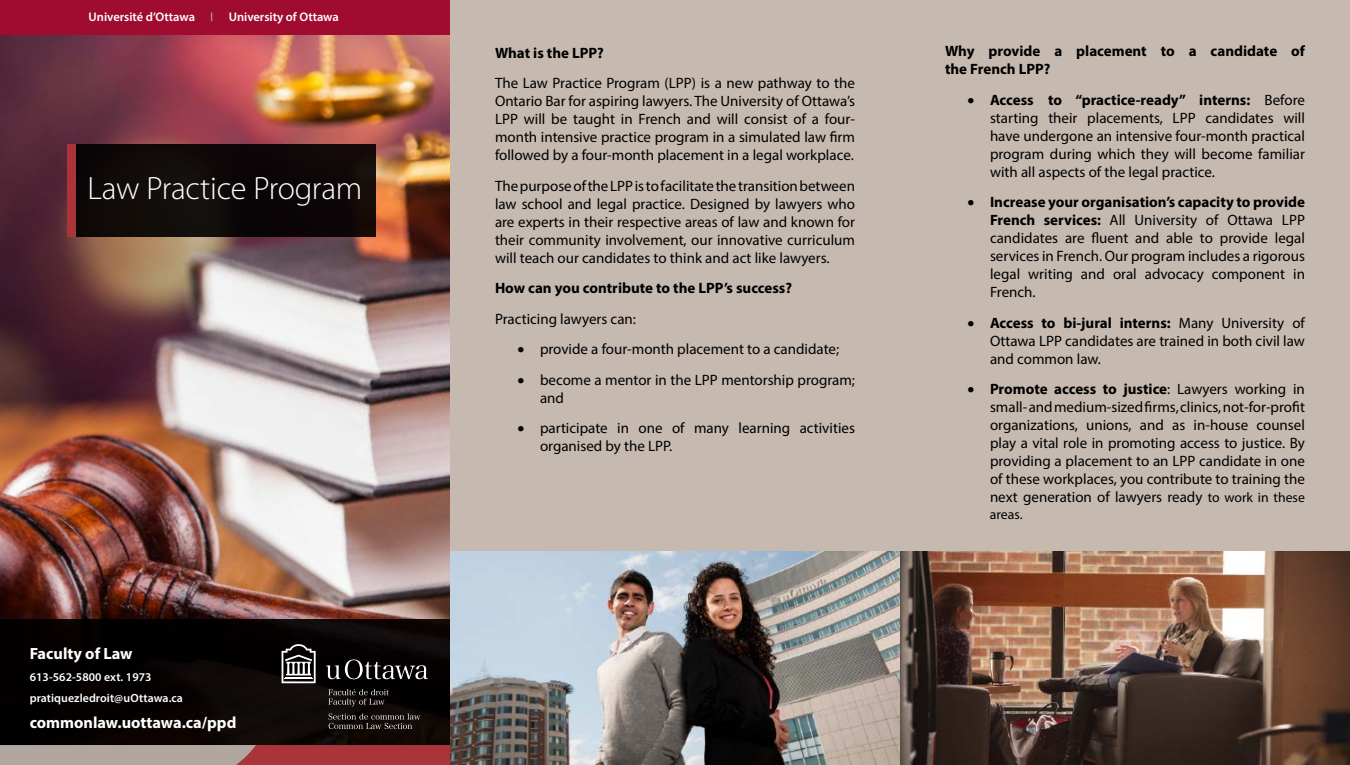
<style>
.page{position:relative;width:1350px;height:765px;background:#fff}
.page>*{position:absolute;margin:0;border:0;box-sizing:border-box;transform-origin:0 0}
.t1{font:300 32.38px "Myriad Pro";letter-spacing:-.005em;color:#fff}
.t2{font:700 16.25px "Myriad Pro";color:#fff}
.t3{font:15px/18px "Myriad Pro";color:#000;text-align:justify}
.t4{font:700 15px/18px "Myriad Pro";color:#000}
.t5{font:13.75px "Myriad Pro";color:#000}
.t6{font:600 12.5px "Myriad Pro";letter-spacing:-.005em;color:#fff}
.t7{font:600 11.88px/21.8px "Myriad Pro";letter-spacing:.005em;color:#fff}
.s1{font-weight:700}
.s2{font-size:13.75px}
</style>
<div class="page">
<img style="left:0;top:35px;width:450px;height:585px">
<div style="left:0;top:0;width:450px;height:35px;background:#a00c30"></div>
<div style="left:76px;top:144px;width:300px;height:93px;background:#100808"></div>
<div style="left:67px;top:144px;width:9px;height:93px;background:#a93439"></div>
<div style="left:0;top:620px;width:450px;height:145px;background:#000"></div>
<svg style="left:0;top:745px;width:450px;height:20px;background:#ad7370"></svg>
<div style="left:450px;top:0;width:900px;height:552px;background:#c6b9b0"></div>
<img style="left:450px;top:551px;width:900px;height:214px">
<svg style="left:326px;top:659px;width:102px;height:20px"></svg>
<svg style="left:282px;top:644px;width:34px;height:39px"></svg>
<svg style="left:328px;top:689px;width:61px;height:17px"></svg>
<svg style="left:329px;top:713px;width:91px;height:16px"></svg>
<p class="t6" style="left:89px;top:9px;width:252px">Université d’Ottawa <sup>|</sup> University of Ottawa</p>
<h1 class="t1" style="left:88px;top:170px;width:276px">Law Practice Program</h1>
<p class="t2" style="left:30px;top:643px;width:104px">Faculty of Law</p>
<p class="t7" style="left:30px;top:665px;width:155px">613-562-5800 ext. 1973 pratiquezledroit@uOttawa.ca</p>
<p class="t2" style="left:30px;top:712px;width:208px">commonlaw.uottawa.ca/ppd</p>
<p class="t4" style="left:495px;top:43px;width:110px">What is the LPP?</p>
<p class="t3" style="left:495px;top:74px;width:362px">The Law Practice Program (LPP) is a new pathway to the Ontario Bar for aspiring lawyers. The University of Ottawa’s LPP will be taught in French and will consist of a four&shy;month intensive practice program in a simulated law firm followed by a four-month placement in a legal workplace.</p>
<p class="t3" style="left:495px;top:177px;width:362px">The purpose of the LPP is to facilitate the transition between law school and legal practice. Designed by lawyers who are experts in their respective areas of law and known for their community involvement, our innovative curriculum will teach our candidates to think and act like lawyers.</p>
<p class="t4" style="left:495px;top:279px;width:299px">How can you contribute to the LPP’s success?</p>
<p class="t3" style="left:495px;top:310px;width:143px">Practicing lawyers can:</p>
<p class="t3" style="left:518px;top:340px;width:323px">• provide a four-month placement to a candidate;</p>
<p class="t3" style="left:540px;top:371px;width:317px;text-indent:-22px">• become a mentor in the LPP mentorship program; and</p>
<p class="t3" style="left:540px;top:419px;width:316px;text-indent:-22px">• participate in one of many learning activities organised by the LPP.</p>
<p class="t4" style="left:945px;top:42px;width:362px">Why provide a placement to a candidate of the French LPP?</p>
<p class="t3" style="left:990px;top:90px;width:317px;text-indent:-22px">• <span class="s1">Access to “practice-ready” interns:</span> Before starting their placements, LPP candidates will have undergone an intensive four-month practical program during which they will become familiar with all aspects of the legal practice.</p>
<p class="t3" style="left:990px;top:193px;width:317px;text-indent:-22px">• <span class="s1">Increase your organisation’s capacity to provide French services:</span> All University of Ottawa LPP candidates are fluent and able to provide legal services in French. Our program includes a rigorous legal writing and oral advocacy component in French.</p>
<p class="t3" style="left:990px;top:313px;width:316px;text-indent:-22px">• <span class="s1">Access to bi-jural interns:</span> Many University of Ottawa LPP candidates are trained in both civil law and common law.</p>
<p class="t3" style="left:990px;top:380px;width:317px;text-indent:-22px">• <span class="s1">Promote access to justice</span>: Lawyers working in small- and medium-sized firms, clinics, not-for-profit organizations, unions, and as in-house counsel play a vital role in promoting access to justice. By providing a placement to an LPP candidate in one of these workplaces, you contribute to training the next generation of lawyers ready <span class="s2">to work in these</span></p>
<p class="t5" style="left:990px;top:506px;width:34px">areas.</p>
</div>
